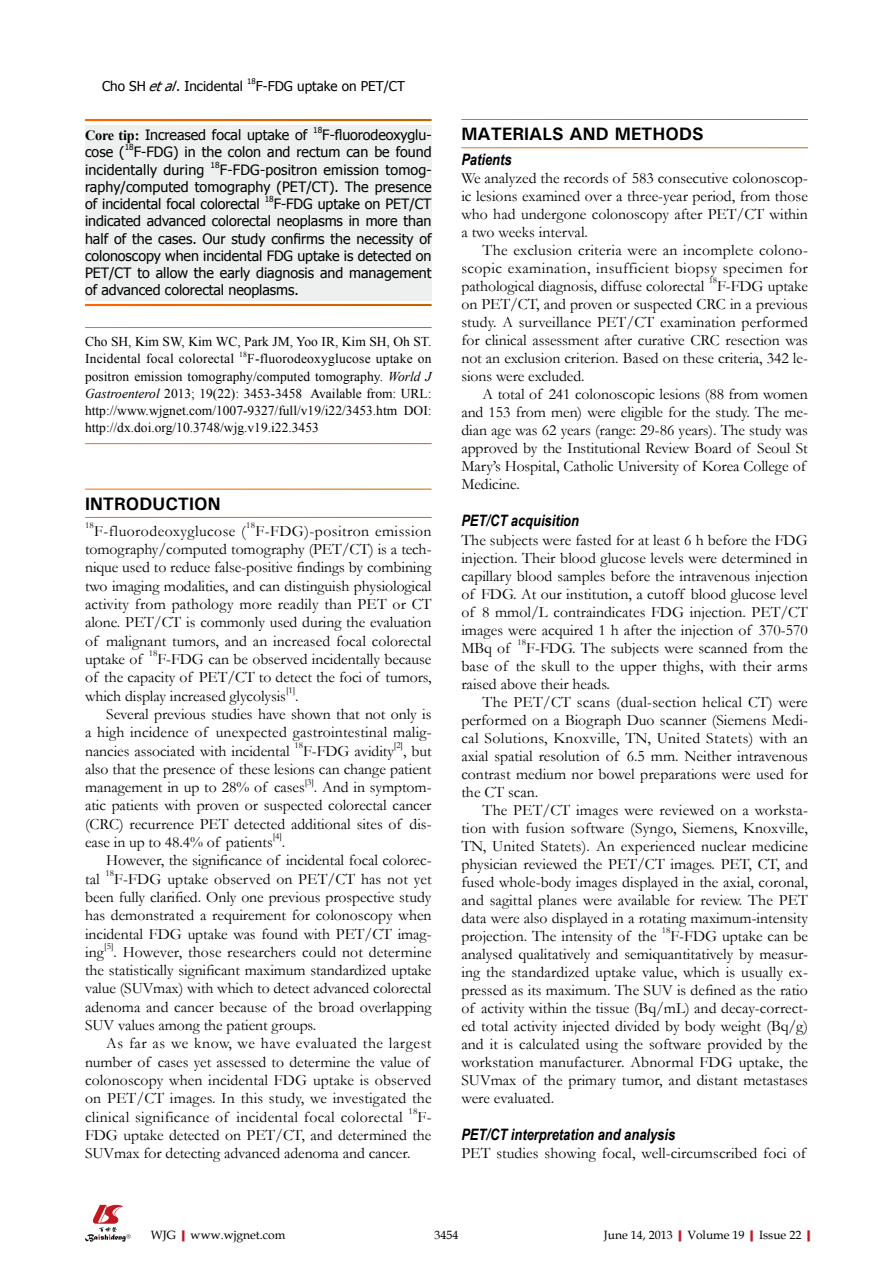
<style>
.page{position:relative;width:893px;height:1263px;background:#fff}
.page>*{position:absolute;margin:0;border:0;box-sizing:border-box;transform-origin:0 0}
.t1{font:700 18px "Univers";color:#000}
.t2{font:15.75px/18px "Garamond";letter-spacing:-.005em;color:#000;text-align:justify}
.t3{font:italic 700 15.75px "Arial Narrow";color:#000}
.t4{font:15.75px "Garamond";letter-spacing:.03em;color:#000}
.t5{font:14.25px/17.2px "Tahoma";letter-spacing:-.005em;color:#000;text-align:justify}
.t6{font:13.5px/17.2px "Times New Roman";color:#000}
.t7{font:13.5px "Tahoma";color:#000}
.t8{font:12px "Book Antiqua";color:#000}
.t9{font:9.15px "Garamond";color:#000}
.t10{font:8.25px "Tahoma";color:#000}
.t11{font:7.8px "Times New Roman";color:#000}
.t12{font:7.8px "Tahoma";color:#000}
.s1{font-style:italic}
.s2{font-family:"Times New Roman";font-weight:700}
.s3{font-weight:700;color:#c01920}
</style>
<div class="page">
<div style="left:85px;top:125px;width:347px;height:176px;background:#eeefef"></div>
<svg style="left:85px;top:1205px;width:46px;height:37px"></svg>
<p class="t7" style="left:102px;top:77px;width:142px">Cho SH <span class="s1">etal</span>. Incidental</p>
<p class="t12" style="left:247px;top:76px;width:10px">18</p>
<p class="t7" style="left:256px;top:77px;width:151px">F-FDG uptake on PET/CT</p>
<p class="t5" style="left:85px;top:126px;width:224px"><span class="s2">Core tip:</span> Increased focal uptake of</p>
<p class="t10" style="left:313px;top:125px;width:11px">18</p>
<p class="t5" style="left:322px;top:126px;width:111px">F-fluorodeoxyglu-</p>
<p class="t5" style="left:85px;top:143px;width:41px">cose (</p>
<p class="t10" style="left:125px;top:142px;width:11px">18</p>
<p class="t5" style="left:85px;top:143px;width:348px;text-indent:49px">F-FDG) in the colon and rectum can be found incidentally during</p>
<p class="t10" style="left:211px;top:159px;width:11px">18</p>
<p class="t5" style="left:85px;top:160px;width:348px;text-indent:135px">F-FDG-positron emission tomog&shy;raphy/computed tomography (PET/CT). The presence of incidental focal colorectal</p>
<p class="t10" style="left:265px;top:194px;width:11px">18</p>
<p class="t5" style="left:85px;top:195px;width:348px;text-indent:189px">F-FDG uptake on PET/CT indicated advanced colorectal neoplasms in more than half of the cases. Our study confirms the necessity of colonoscopy when incidental FDG uptake is detected on PET/CT to allow the early diagnosis and management of advanced colorectal neoplasms.</p>
<p class="t6" style="left:85px;top:333px;width:348px">Cho SH, Kim SW, Kim WC, Park JM, Yoo IR, Kim SH, Oh ST.<br>Incidental focal colorectal</p>
<p class="t11" style="left:239px;top:349px;width:9px">18</p>
<p class="t6" style="left:85px;top:350px;width:348px;text-align:justify;text-indent:162px">F-fluorodeoxyglucose uptake on positron emission tomography/computed tomography. <span class="s1">World J Gastroenterol</span> 2013; 19(22): 3453-3458 Available from: URL: http://www.wjgnet.com/1007-9327/full/v19/i22/3453.htm DOI: http://dx.doi.org/10.3748/wjg.v19.i22.3453</p>
<p class="t1" style="left:85px;top:492px;width:137px">INTRODUCTION</p>
<p class="t9" style="left:85px;top:519px;width:10px">18</p>
<p class="t4" style="left:94px;top:520px;width:153px">F-fluorodeoxyglucose (</p>
<p class="t9" style="left:246px;top:519px;width:10px">18</p>
<p class="t2" style="left:85px;top:521px;width:348px;text-indent:170px">F-FDG)-positron emission tomography/computed tomography (PET/CT) is a tech&shy;nique used to reduce false-positive findings by combining two imaging modalities, and can distinguish physiological activity from pathology more readily than PET or CT alone. PET/CT is commonly used during the evaluation of malignant tumors, and an increased focal colorectal uptake of</p>
<p class="t9" style="left:149px;top:647px;width:10px">18</p>
<p class="t2" style="left:85px;top:649px;width:348px;text-indent:72px">F-FDG can be observed incidentally because of the capacity of PET/CT to detect the foci of tumors, which display increased glycolysis</p>
<p class="t9" style="left:286px;top:684px;width:11px">[1]</p>
<p class="t2" style="left:295px;top:686px;width:5px">.</p>
<p class="t2" style="left:106px;top:704px;width:327px">Several previous studies have shown that not only is</p>
<p class="t2" style="left:85px;top:723px;width:348px">a high incidence of unexpected gastrointestinal malig-</p>
<p class="t2" style="left:85px;top:741px;width:206px">nancies associated with incidental</p>
<p class="t9" style="left:295px;top:739px;width:10px">18</p>
<p class="t2" style="left:303px;top:741px;width:92px">F-FDG avidity</p>
<p class="t9" style="left:394px;top:739px;width:11px">[2]</p>
<p class="t2" style="left:85px;top:741px;width:348px;text-indent:318px">, but also that the presence of these lesions can change patient management in up to 28% of cases</p>
<p class="t9" style="left:305px;top:775px;width:11px">[3]</p>
<p class="t2" style="left:85px;top:778px;width:348px;text-indent:229px">. And in symptom&shy;atic patients with proven or suspected colorectal cancer (CRC) recurrence PET detected additional sites of dis&shy;ease in up to 48.4% of patients</p>
<p class="t9" style="left:273px;top:830px;width:11px">[4]</p>
<p class="t2" style="left:106px;top:832px;width:327px;text-indent:176px">.<br>However, the significance of incidental focal colorec-</p>
<p class="t9" style="left:106px;top:867px;width:10px">18</p>
<p class="t2" style="left:85px;top:869px;width:348px;text-indent:29px">F-FDG uptake observed on PET/CT has not yet been fully clarified. Only one previous prospective study has demonstrated a requirement for colonoscopy when incidental FDG uptake was found with PET/CT imag&shy;ing</p>
<p class="t2" style="left:85px;top:869px;width:16px">tal</p>
<p class="t9" style="left:104px;top:940px;width:11px">[5]</p>
<p class="t2" style="left:85px;top:942px;width:348px;text-indent:29px">. However, those researchers could not determine the statistically significant maximum standardized uptake value (SUVmax) with which to detect advanced colorectal adenoma and cancer because of the broad overlapping SUV values among the patient groups.</p>
<p class="t2" style="left:85px;top:1034px;width:348px;text-align:left;text-indent:21px">As far as we know, we have evaluated the largest number of cases yet assessed to determine the value of colonoscopy when incidental FDG uptake is observed on PET/CT images. In this study, we investigated the clinical significance of incidental focal colorectal</p>
<p class="t9" style="left:408px;top:1105px;width:10px">18</p>
<p class="t2" style="left:85px;top:1107px;width:348px;text-indent:332px">F-FDG uptake detected on PET/CT, and determined the SUVmax for detecting advanced adenoma and cancer.</p>
<p class="t1" style="left:461px;top:122px;width:244px">MATERIALS AND METHODS</p>
<p class="t3" style="left:461px;top:147px;width:52px">Patients</p>
<p class="t2" style="left:461px;top:169px;width:348px">We analyzed the records of 583 consecutive colonoscop&shy;ic lesions examined over a three-year period, from those who had undergone colonoscopy after PET/CT within a two weeks interval.</p>
<p class="t2" style="left:461px;top:241px;width:348px;text-indent:21px">The exclusion criteria were an incomplete colono&shy;scopic examination, insufficient biopsy specimen for pathological diagnosis, diffuse colorectal</p>
<p class="t9" style="left:709px;top:274px;width:10px">18</p>
<p class="t2" style="left:461px;top:277px;width:348px;text-indent:256px">F-FDG uptake on PET/CT, and proven or suspected CRC in a previous study. A surveillance PET/CT examination performed for clinical assessment after curative CRC resection was not an exclusion criterion. Based on these criteria, 342 le&shy;sions were excluded.</p>
<p class="t2" style="left:461px;top:385px;width:348px;text-align:left;text-indent:21px">A total of 241 colonoscopic lesions (88 from women and 153 from men) were eligible for the study. The me&shy;dian age was 62 years (range: 29-86 years). The study was approved by the Institutional Review Board of Seoul St Mary’s Hospital, Catholic University of Korea College of Medicine.</p>
<p class="t3" style="left:461px;top:509px;width:119px">PET/CT acquisition</p>
<p class="t2" style="left:461px;top:530px;width:348px">The subjects were fasted for at least 6 h before the FDG injection. Their blood glucose levels were determined in capillary blood samples before the intravenous injection of FDG. At our institution, a cutoff blood glucose level of 8 mmol/L contraindicates FDG injection. PET/CT images were acquired 1 h after the injection of 370-570<br>MBq of</p>
<p class="t9" style="left:518px;top:636px;width:10px">18</p>
<p class="t2" style="left:461px;top:638px;width:348px;text-indent:65px">F-FDG. The subjects were scanned from the base of the skull to the upper thighs, with their arms raised above their heads.</p>
<p class="t2" style="left:461px;top:692px;width:348px;text-indent:21px">The PET/CT scans (dual-section helical CT) were performed on a Biograph Duo scanner (Siemens Medi&shy;cal Solutions, Knoxville, TN, United Statets) with an axial spatial resolution of 6.5 mm. Neither intravenous contrast medium nor bowel preparations were used for the CT scan.</p>
<p class="t2" style="left:461px;top:800px;width:348px;text-indent:21px">The PET/CT images were reviewed on a worksta&shy;tion with fusion software (Syngo, Siemens, Knoxville, TN, United Statets). An experienced nuclear medicine physician reviewed the PET/CT images. PET, CT, and fused whole-body images displayed in the axial, coronal, and sagittal planes were available for review. The PET data were also displayed in a rotating maximum-intensity projection. The intensity of the</p>
<p class="t9" style="left:662px;top:924px;width:10px">18</p>
<p class="t2" style="left:461px;top:926px;width:348px;text-indent:209px">F-FDG uptake can be analysed qualitatively and semiquantitatively by measur&shy;ing the standardized uptake value, which is usually ex&shy;pressed as its maximum. The SUV is defined as the ratio of activity within the tissue (Bq/mL) and decay-correct&shy;ed total activity injected divided by body weight (Bq/g) and it is calculated using the software provided by the workstation manufacturer. Abnormal FDG uptake, the SUVmax of the primary tumor, and distant metastases were evaluated.</p>
<p class="t3" style="left:461px;top:1122px;width:215px">PET/CT interpretation and analysis</p>
<p class="t2" style="left:461px;top:1144px;width:346px">PET studies showing focal, well-circumscribed foci of</p>
<p class="t8" style="left:151px;top:1226px;width:136px">WJG<span class="s3">|</span>www.wjgnet.com</p>
<p class="t8" style="left:434px;top:1226px;width:25px">3454</p>
<p class="t8" style="left:604px;top:1226px;width:214px">June 14, 2013<span class="s3">|</span>Volume 19<span class="s3">|</span>Issue 22<span class="s3">|</span></p>
</div>
